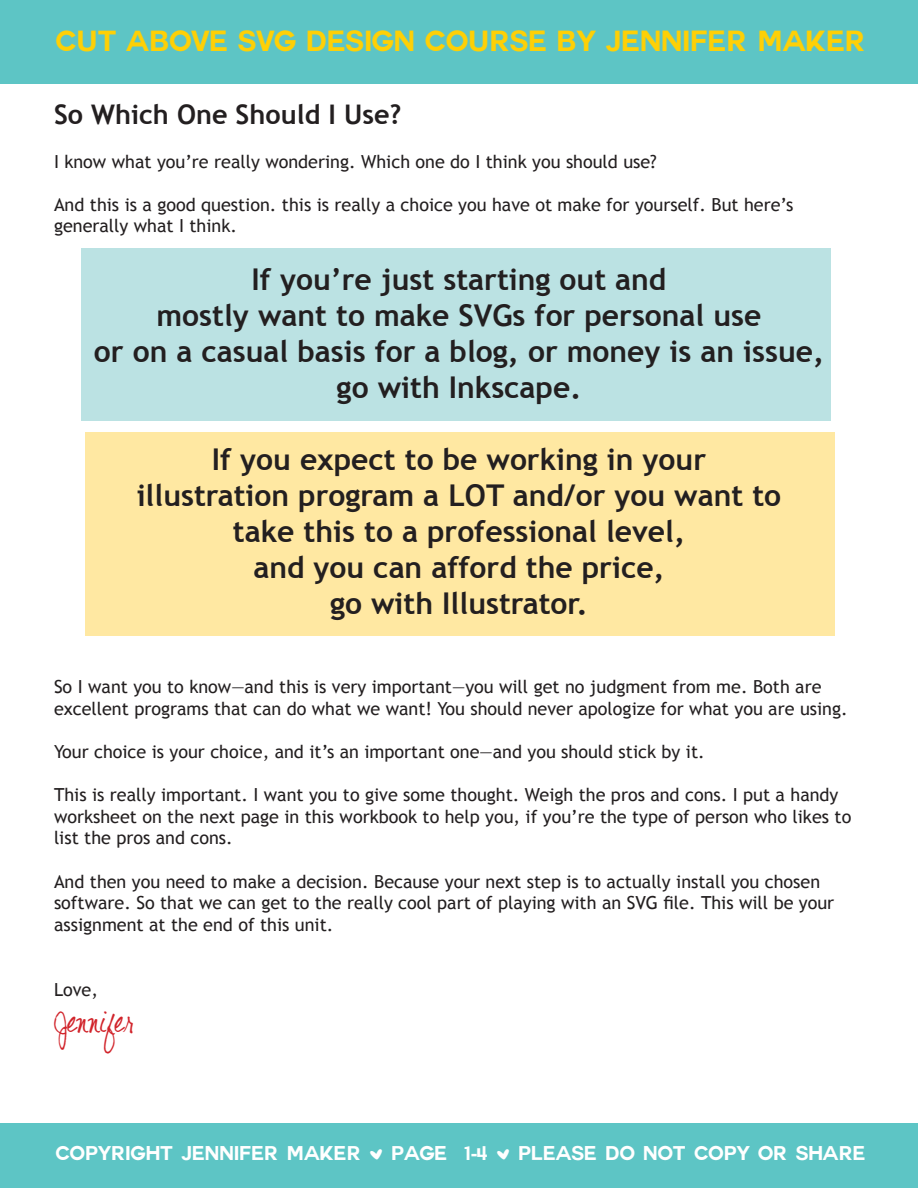
<style>
.page{position:relative;width:918px;height:1188px;background:#fff}
.page>*{position:absolute;margin:0;border:0;box-sizing:border-box;transform-origin:0 0}
.t1{font:700 30px "Trebuchet MS";color:#231f20}
.t2{font:30px "Shelter Me";color:#d1232a}
.t3{font:700 28.5px "Couture";color:#fed006}
.t4{font:700 27px "Trebuchet MS";color:#231f20}
.t5{font:700 19.5px "Couture";color:#fff}
.t6{font:18px/21.6px "Trebuchet MS";color:#231f20}
.s1{font-family:"Cutie Patootie";font-weight:400}
.s2{font-family:"Arial"}
</style>
<div class="page">
<div style="left:0;top:1px;width:918px;height:83px;background:#5dc5c5"></div>
<div style="left:0;top:1123px;width:918px;height:65px;background:#5dc5c5"></div>
<div style="left:85px;top:432px;width:749px;height:203px;background:#ffe8a2"></div>
<div style="left:81px;top:248px;width:750px;height:172px;background:#bbe2e3"></div>
<h2 class="t3" style="left:56px;top:28px;width:812px">CUT ABOVE SVG DESIGN COURSE BY JENNIFER MAKER</h2>
<p class="t4" style="left:54px;top:98px;width:349px">So Which One Should I Use?</p>
<p class="t6" style="left:54px;top:151px;width:604px">I know what you’re really wondering. Which one do I think you should use?</p>
<p class="t6" style="left:54px;top:194px;width:741px">And this is a good question. this is really a choice you have ot make for yourself. But here’s generally what I think.</p>
<p class="t1" style="left:252px;top:261px;width:416px">If you’re just starting out and</p>
<p class="t1" style="left:157px;top:297px;width:606px">mostly want to make SVGs for personal use</p>
<p class="t1" style="left:94px;top:333px;width:732px">or on a casual basis for a blog, or money is an issue,</p>
<p class="t1" style="left:337px;top:369px;width:246px">go with Inkscape.</p>
<p class="t1" style="left:212px;top:441px;width:496px">If you expect to be working in your</p>
<p class="t1" style="left:137px;top:477px;width:646px">illustration program a LOT and/or you want to</p>
<p class="t1" style="left:233px;top:513px;width:454px">take this to a professional level,</p>
<p class="t1" style="left:253px;top:549px;width:413px">and you can afford the price,</p>
<p class="t1" style="left:330px;top:585px;width:259px">go with Illustrator.</p>
<p class="t6" style="left:54px;top:676px;width:795px">So I want you to know—and this is very important—you will get no judgment from me. Both are excellent programs that can do what we want! You should never apologize for what you are using.</p>
<p class="t6" style="left:54px;top:741px;width:652px">Your choice is your choice, and it’s an important one—and you should stick by it.</p>
<p class="t6" style="left:54px;top:784px;width:799px">This is really important. I want you to give some thought. Weigh the pros and cons. I put a handy worksheet on the next page in this workbook to help you, if you’re the type of person who likes to list the pros and cons.</p>
<p class="t6" style="left:54px;top:871px;width:782px">And then you need to make a decision. Because your next step is to actually install you chosen software. So that we can get to the really cool part of playing with an SVG file. This will be your assignment at the end of this unit.</p>
<p class="t6" style="left:54px;top:979px;width:46px">Love,</p>
<p class="t2" style="left:54px;top:1004px;width:81px">Jennifer</p>
<p class="t5" style="left:56px;top:1144px;width:811px">COPYRIGHT JENNIFER MAKER <span class="s1">|</span> PAGE 1<span class="s2">-</span>4 <span class="s1">|</span> PLEASE DO NOT COPY OR SHARE</p>
</div>
